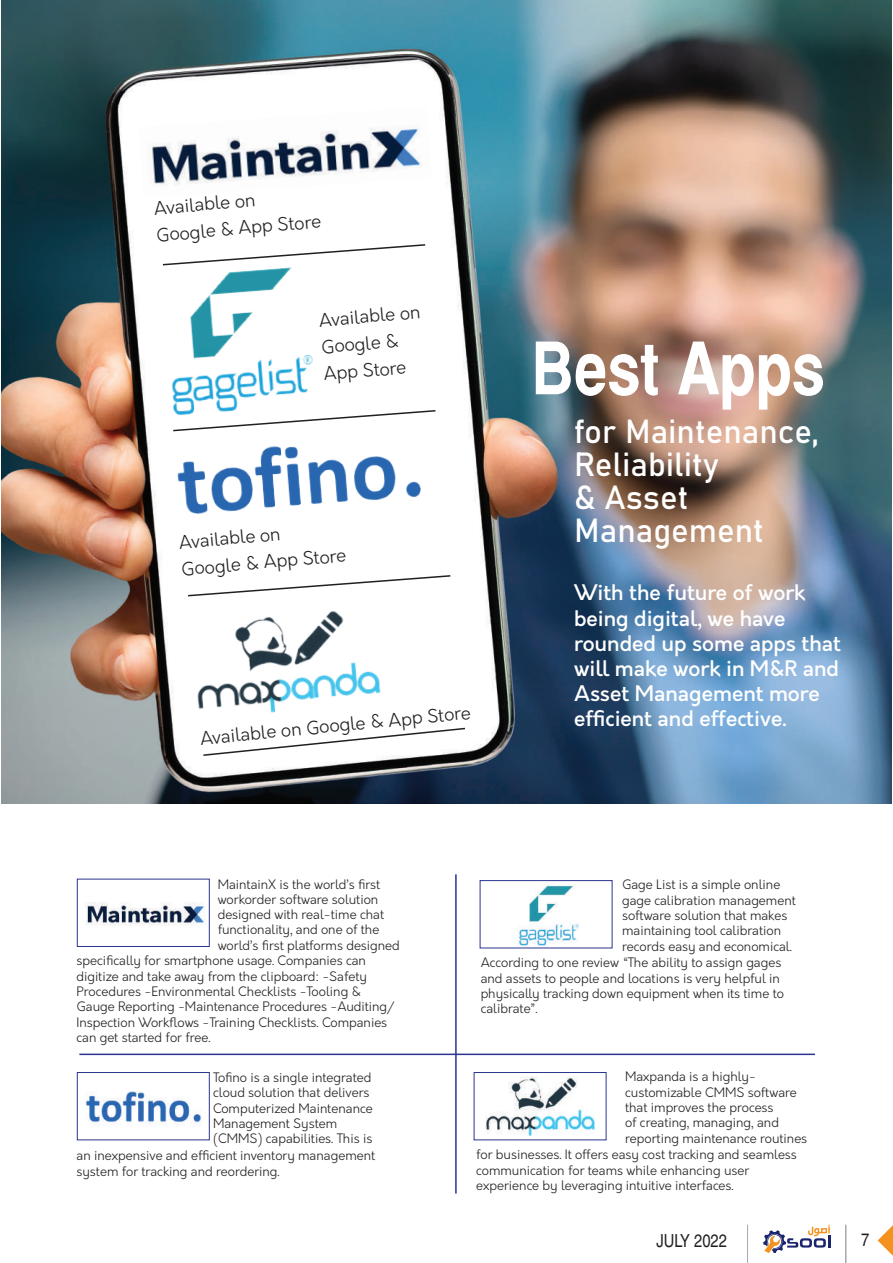
<style>
.page{position:relative;width:893px;height:1263px;background:#fff}
.page>*{position:absolute;margin:0;border:0;box-sizing:border-box;transform-origin:0 0}
.t1{font:33px/33px "Bahnschrift";color:#fff}
.t2{font:500 21px/25.2px "Orkney";color:#fff}
.t3{font:300 18px/27px "Orkney";color:#231f20}
.t4{font:condensed 18px "Helvetica CE";color:#231f20}
.t5{font:300 12.75px/15.3px "Orkney";color:#231f20}
</style>
<div class="page">
<svg style="left:763px;top:1225px;width:67px;height:28px"></svg>
<hr style="left:845px;top:1225px;width:1px;height:38px;background:#a8a9ad">
<hr style="left:747px;top:1225px;width:1px;height:38px;background:#a8a9ad">
<svg style="left:878px;top:1225px;width:15px;height:31px"></svg>
<img style="left:2px;top:0;width:889px;height:803px">
<img style="left:139px;top:107px;width:292px;height:91px">
<svg style="left:161px;top:243px;width:266px;height:23px"></svg>
<svg style="left:172px;top:409px;width:265px;height:23px"></svg>
<svg style="left:186px;top:574px;width:266px;height:23px"></svg>
<svg style="left:202px;top:727px;width:265px;height:30px"></svg>
<img style="left:158px;top:262px;width:158px;height:158px">
<img style="left:162px;top:421px;width:269px;height:111px">
<img style="left:189px;top:600px;width:196px;height:130px">
<hr style="left:455px;top:874px;width:2px;height:319px;background:#2b3490">
<hr style="left:79px;top:1053px;width:736px;height:2px;background:#2b3490">
<img style="left:86px;top:902px;width:120px;height:24px">
<img style="left:486px;top:1076px;width:109px;height:60px">
<img style="left:517px;top:885px;width:62px;height:61px">
<div style="left:77px;top:879px;width:133px;height:68px;border:1px solid #2b3490"></div>
<div style="left:77px;top:1072px;width:133px;height:68px;border:1px solid #2b3490"></div>
<div style="left:480px;top:880px;width:132px;height:68px;border:1px solid #2b3490"></div>
<div style="left:474px;top:1072px;width:132px;height:68px;border:1px solid #2b3490"></div>
<img style="left:85px;top:1091px;width:116px;height:36px">
<svg style="left:536px;top:342px;width:287px;height:68px"></svg>
<h3 class="t3" style="left:153px;top:195px;width:167px;rotate:-5deg">Available on<br>Google &amp; App Store</h3>
<h3 class="t3" style="left:318px;top:307px;width:103px;rotate:-5deg">Available on<br>Google &amp;<br>App Store</h3>
<h3 class="t3" style="left:178px;top:529px;width:167px;rotate:-5deg">Available on<br>Google &amp; App Store</h3>
<h3 class="t3" style="left:199px;top:724px;width:273px;rotate:-5deg">Available on Google &amp; App Store</h3>
<h1 class="t1" style="left:574px;top:413px;width:246px">for Maintenance,<br>Reliability<br>&amp; Asset<br>Management</h1>
<h2 class="t2" style="left:574px;top:581px;width:269px">With the future of work being digital, we have rounded up some apps that will make work in M&amp;R and<br>Asset Management more efficient and effective.</h2>
<p class="t5" style="left:218px;top:876px;width:184px">MaintainX is the world’s first workorder software solution designed with real-time chat functionality, and one of the world’s first platforms designed</p>
<p class="t5" style="left:77px;top:953px;width:319px">specifically for smartphone usage. Companies can digitize and take away from the clipboard: -Safety Procedures -Environmental Checklists -Tooling &amp; Gauge Reporting -Maintenance Procedures -Auditing/ Inspection Workflows -Training Checklists. Companies can get started for free.</p>
<p class="t5" style="left:213px;top:1070px;width:161px">Tofino is a single integrated cloud solution that delivers<br>Computerized Maintenance<br>Management System (CMMS) capabilities. This is</p>
<p class="t5" style="left:622px;top:877px;width:175px">Gage List is a simple online gage calibration management software solution that makes maintaining tool calibration records easy and economical.</p>
<p class="t5" style="left:481px;top:955px;width:305px">According to one review “The ability to assign gages and assets to people and locations is very helpful in physically tracking down equipment when its time to calibrate”.</p>
<p class="t5" style="left:625px;top:1069px;width:184px">Maxpanda is a highly&shy;customizable CMMS software that improves the process<br>of creating, managing, and reporting maintenance routines</p>
<p class="t5" style="left:77px;top:1148px;width:300px">an inexpensive and efficient inventory management system for tracking and reordering.</p>
<p class="t5" style="left:476px;top:1147px;width:322px">for businesses. It offers easy cost tracking and seamless communication for teams while enhancing user experience by leveraging intuitive interfaces.</p>
<h3 class="t4" style="left:657px;top:1230px;width:72px">JULY 2022</h3>
<h3 class="t4" style="left:861px;top:1229px;width:10px">7</h3>
</div>
